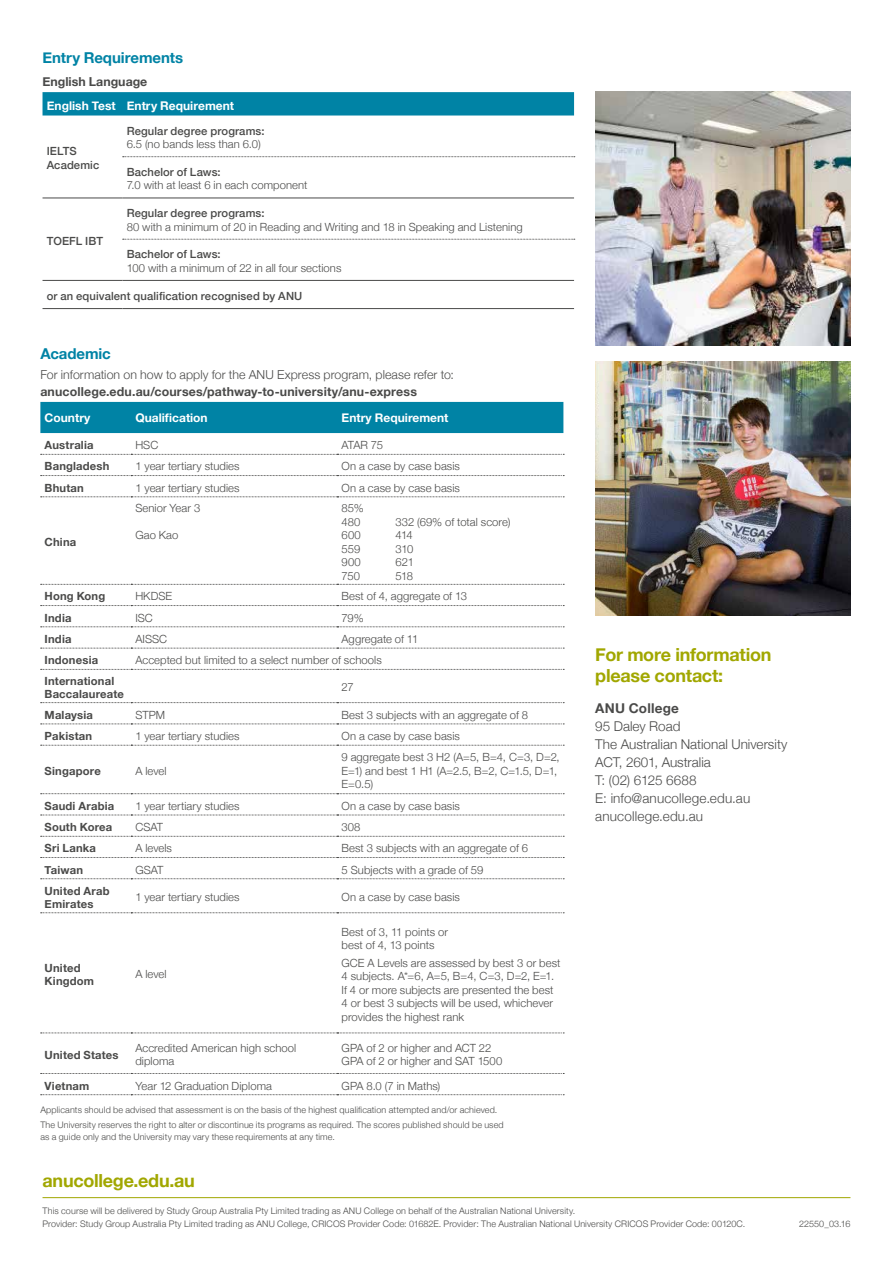
<style>
.page{position:relative;width:893px;height:1263px;background:#fff}
.page>*{position:absolute;margin:0;border:0;box-sizing:border-box;transform-origin:0 0}
.t1{font:700 18px/21px "Helvetica Neue";letter-spacing:-.015em;color:#a1a700}
.t2{font:700 15px "Helvetica Neue";letter-spacing:-.005em;color:#0083a5}
.t3{font:300 13.5px/18px "Helvetica Neue";letter-spacing:.005em;color:#4a4a49}
.t4{font:700 13.5px "Helvetica Neue";letter-spacing:.015em;color:#4a4a49}
.t5{font:700 12.3px "Helvetica Neue";letter-spacing:.01em;color:#4a4a49}
.t6{font:300 12.3px "Helvetica Neue";letter-spacing:.005em;color:#4a4a49}
.t7{font:700 12px "Helvetica Neue LT Std";color:#fff}
.t8{font:700 12px "Helvetica Neue";letter-spacing:.005em;color:#fff}
.t9{font:300 11.25px/13.5px "Helvetica Neue";letter-spacing:.005em;color:#4a4a49}
.t10{font:700 11.25px/13.5px "Helvetica Neue";letter-spacing:.015em;color:#4a4a49}
.t11{font:500 11.25px/13.5px "Helvetica Neue";letter-spacing:.01em;color:#4a4a49}
.t12{font:300 9px/13.4px "Helvetica Neue";letter-spacing:.015em;color:#4a4a49}
</style>
<div class="page">
<hr style="left:43px;top:1197px;width:807px;height:1px;background:#a1a700">
<img style="left:595px;top:361px;width:255px;height:254px">
<svg style="left:43px;top:92px;width:531px;height:24px;background:#0686a7"></svg>
<svg style="left:123px;top:156px;width:452px;height:1px"></svg>
<svg style="left:123px;top:239px;width:452px;height:1px"></svg>
<hr style="left:43px;top:198px;width:79px;height:1px;background:#4a4a49">
<hr style="left:122px;top:198px;width:452px;height:1px;background:#4a4a49">
<hr style="left:43px;top:280px;width:79px;height:1px;background:#4a4a49">
<hr style="left:122px;top:280px;width:452px;height:1px;background:#4a4a49">
<hr style="left:43px;top:308px;width:79px;height:1px;background:#4a4a49">
<hr style="left:122px;top:308px;width:452px;height:1px;background:#4a4a49">
<div style="left:40px;top:402px;width:523px;height:31px;background:#0083a5"></div>
<svg style="left:41px;top:454px;width:523px;height:1px"></svg>
<svg style="left:41px;top:475px;width:523px;height:1px"></svg>
<svg style="left:41px;top:497px;width:523px;height:1px"></svg>
<svg style="left:41px;top:584px;width:523px;height:1px"></svg>
<svg style="left:41px;top:605px;width:523px;height:1px"></svg>
<svg style="left:41px;top:627px;width:523px;height:1px"></svg>
<svg style="left:41px;top:648px;width:523px;height:1px"></svg>
<svg style="left:41px;top:669px;width:523px;height:1px"></svg>
<svg style="left:41px;top:702px;width:523px;height:1px"></svg>
<svg style="left:41px;top:724px;width:523px;height:1px"></svg>
<svg style="left:41px;top:745px;width:523px;height:1px"></svg>
<svg style="left:41px;top:793px;width:523px;height:1px"></svg>
<svg style="left:41px;top:815px;width:523px;height:1px"></svg>
<svg style="left:41px;top:836px;width:523px;height:1px"></svg>
<svg style="left:41px;top:857px;width:523px;height:1px"></svg>
<svg style="left:41px;top:878px;width:523px;height:1px"></svg>
<svg style="left:41px;top:912px;width:523px;height:1px"></svg>
<svg style="left:41px;top:1033px;width:523px;height:1px"></svg>
<svg style="left:41px;top:1073px;width:523px;height:1px"></svg>
<svg style="left:41px;top:1094px;width:523px;height:1px"></svg>
<img style="left:595px;top:91px;width:255px;height:255px">
<h2 class="t2" style="left:43px;top:46px;width:142px">Entry Requirements</h2>
<p class="t5" style="left:43px;top:72px;width:106px">English Language</p>
<p class="t8" style="left:47px;top:96px;width:189px">English Test Entry Requirement</p>
<p class="t11" style="left:47px;top:144px;width:54px">IELTS<br>Academic</p>
<p class="t11" style="left:127px;top:123px;width:139px">Regular degree programs:</p>
<p class="t9" style="left:127px;top:137px;width:136px">6.5 (no bands less than 6.0)</p>
<p class="t11" style="left:127px;top:165px;width:95px">Bachelor of Laws:</p>
<p class="t9" style="left:127px;top:178px;width:182px">7.0 with at least 6 in each component</p>
<p class="t11" style="left:127px;top:206px;width:139px">Regular degree programs:</p>
<p class="t9" style="left:127px;top:219px;width:397px">80 with a minimum of 20 in Reading and Writing and 18 in Speaking and Listening</p>
<p class="t11" style="left:127px;top:247px;width:95px">Bachelor of Laws:</p>
<p class="t9" style="left:127px;top:260px;width:216px">100 with a minimum of 22 in all four sections</p>
<p class="t11" style="left:47px;top:289px;width:257px">or an equivalent qualification recognised by ANU</p>
<p class="t11" style="left:47px;top:233px;width:58px">TOEFL IBT</p>
<h2 class="t2" style="left:40px;top:342px;width:72px">Academic</h2>
<p class="t6" style="left:40px;top:365px;width:415px">For information on how to apply for the ANU Express program, please refer to:</p>
<p class="t5" style="left:40px;top:382px;width:378px">anucollege.edu.au/courses/pathway-to-university/anu-express</p>
<p class="t7" style="left:45px;top:410px;width:47px">Country</p>
<p class="t7" style="left:135px;top:410px;width:74px">Qualification</p>
<p class="t7" style="left:342px;top:410px;width:108px">Entry Requirement</p>
<p class="t10" style="left:45px;top:439px;width:50px">Australia</p>
<p class="t9" style="left:135px;top:438px;width:24px">HSC</p>
<p class="t9" style="left:342px;top:438px;width:43px">ATAR 75</p>
<p class="t10" style="left:45px;top:460px;width:66px">Bangladesh</p>
<p class="t9" style="left:135px;top:459px;width:106px">1 year tertiary studies</p>
<p class="t9" style="left:342px;top:459px;width:120px">On a case by case basis</p>
<p class="t10" style="left:45px;top:481px;width:41px">Bhutan</p>
<p class="t9" style="left:135px;top:480px;width:106px">1 year tertiary studies</p>
<p class="t9" style="left:342px;top:480px;width:120px">On a case by case basis</p>
<p class="t10" style="left:45px;top:536px;width:33px">China</p>
<p class="t9" style="left:135px;top:501px;width:66px">Senior Year 3</p>
<p class="t9" style="left:135px;top:528px;width:45px">Gao Kao</p>
<p class="t9" style="left:342px;top:501px;width:24px">85%<br>480</p>
<p class="t9" style="left:396px;top:514px;width:116px">332 (69% of total score)</p>
<p class="t9" style="left:342px;top:528px;width:21px">600</p>
<p class="t9" style="left:396px;top:528px;width:19px">414</p>
<p class="t9" style="left:342px;top:541px;width:20px">559</p>
<p class="t9" style="left:396px;top:541px;width:19px">310</p>
<p class="t9" style="left:342px;top:555px;width:21px">900</p>
<p class="t9" style="left:396px;top:555px;width:20px">621</p>
<p class="t9" style="left:342px;top:568px;width:20px">750</p>
<p class="t9" style="left:396px;top:568px;width:19px">518</p>
<p class="t10" style="left:45px;top:590px;width:62px">Hong Kong</p>
<p class="t9" style="left:135px;top:589px;width:38px">HKDSE</p>
<p class="t9" style="left:342px;top:589px;width:127px">Best of 4, aggregate of 13</p>
<p class="t10" style="left:45px;top:611px;width:28px">India</p>
<p class="t9" style="left:135px;top:610px;width:19px">ISC</p>
<p class="t9" style="left:342px;top:610px;width:24px">79%</p>
<p class="t10" style="left:45px;top:632px;width:28px">India</p>
<p class="t9" style="left:135px;top:631px;width:33px">AISSC</p>
<p class="t9" style="left:342px;top:631px;width:78px">Aggregate of 11</p>
<p class="t10" style="left:45px;top:654px;width:55px">Indonesia</p>
<p class="t9" style="left:135px;top:653px;width:248px">Accepted but limited to a select number of schools</p>
<p class="t10" style="left:45px;top:674px;width:81px">International<br>Baccalaureate</p>
<p class="t9" style="left:342px;top:680px;width:14px">27</p>
<p class="t10" style="left:45px;top:708px;width:50px">Malaysia</p>
<p class="t9" style="left:135px;top:707px;width:31px">STPM</p>
<p class="t9" style="left:342px;top:707px;width:188px">Best 3 subjects with an aggregate of 8</p>
<p class="t10" style="left:45px;top:730px;width:49px">Pakistan</p>
<p class="t9" style="left:135px;top:729px;width:106px">1 year tertiary studies</p>
<p class="t9" style="left:342px;top:729px;width:120px">On a case by case basis</p>
<p class="t10" style="left:45px;top:764px;width:58px">Singapore</p>
<p class="t9" style="left:135px;top:763px;width:33px">A level</p>
<p class="t9" style="left:342px;top:750px;width:220px">9 aggregate best 3 H2 (A=5, B=4, C=3, D=2,<br>E=1) and best 1 H1 (A=2.5, B=2, C=1.5, D=1,<br>E=0.5)</p>
<p class="t10" style="left:45px;top:799px;width:71px">Saudi Arabia</p>
<p class="t9" style="left:135px;top:798px;width:106px">1 year tertiary studies</p>
<p class="t9" style="left:342px;top:798px;width:120px">On a case by case basis</p>
<p class="t10" style="left:45px;top:821px;width:69px">South Korea</p>
<p class="t9" style="left:135px;top:820px;width:29px">CSAT</p>
<p class="t9" style="left:342px;top:820px;width:20px">308</p>
<p class="t10" style="left:45px;top:842px;width:53px">Sri Lanka</p>
<p class="t9" style="left:135px;top:841px;width:38px">A levels</p>
<p class="t9" style="left:342px;top:841px;width:188px">Best 3 subjects with an aggregate of 6</p>
<p class="t10" style="left:45px;top:863px;width:40px">Taiwan</p>
<p class="t9" style="left:135px;top:862px;width:30px">GSAT</p>
<p class="t9" style="left:342px;top:862px;width:143px">5 Subjects with a grade of 59</p>
<p class="t10" style="left:45px;top:884px;width:66px">United Arab<br>Emirates</p>
<p class="t9" style="left:135px;top:890px;width:106px">1 year tertiary studies</p>
<p class="t9" style="left:342px;top:890px;width:120px">On a case by case basis</p>
<p class="t10" style="left:45px;top:961px;width:51px">United<br>Kingdom</p>
<p class="t9" style="left:135px;top:967px;width:33px">A level</p>
<p class="t9" style="left:342px;top:924px;width:108px">Best of 3, 11 points or best of 4, 13 points</p>
<p class="t9" style="left:342px;top:955px;width:220px">GCE A Levels are assessed by best 3 or best 4 subjects. A*=6, A=5, B=4, C=3, D=2, E=1.<br>If 4 or more subjects are presented the best 4 or best 3 subjects will be used, whichever provides the highest rank</p>
<p class="t10" style="left:45px;top:1048px;width:75px">United States</p>
<p class="t9" style="left:135px;top:1040px;width:163px">Accredited American high school diploma</p>
<p class="t9" style="left:342px;top:1040px;width:162px">GPA of 2 or higher and ACT 22<br>GPA of 2 or higher and SAT 1500</p>
<p class="t10" style="left:45px;top:1079px;width:46px">Vietnam</p>
<p class="t9" style="left:135px;top:1078px;width:138px">Year 12 Graduation Diploma</p>
<p class="t9" style="left:342px;top:1078px;width:100px">GPA 8.0 (7 in Maths)</p>
<p class="t12" style="left:40px;top:1101px;width:465px;line-height:15.5px">Applicants should be advised that assessment is on the basis of the highest qualification attempted and/or achieved.<br>The University reserves the right to alter or discontinue its programs as required. The scores published should be used</p>
<p class="t12" style="left:40px;top:1129px;width:296px">as a guide only and the University may vary these requirements at any time.</p>
<h1 class="t1" style="left:595px;top:645px;width:178px">For more information please contact:</h1>
<p class="t4" style="left:595px;top:697px;width:85px">ANU College</p>
<p class="t3" style="left:595px;top:716px;width:194px">95 Daley Road<br>The Australian National University<br>ACT, 2601, Australia<br>T: (02) 6125 6688<br>E: info@anucollege.edu.au anucollege.edu.au</p>
<h1 class="t1" style="left:43px;top:1171px;width:154px">anucollege.edu.au</h1>
<p class="t12" style="left:43px;top:1204px;width:704px">This course will be delivered by Study Group Australia Pty Limited trading as ANU College on behalf of the Australian National University.<br>Provider: Study Group Australia Pty Limited trading as ANU College, CRICOS Provider Code: 01682E. Provider: The Australian National University CRICOS Provider Code: 00120C.</p>
<p class="t12" style="left:799px;top:1216px;width:53px">22550_03.16</p>
</div>
